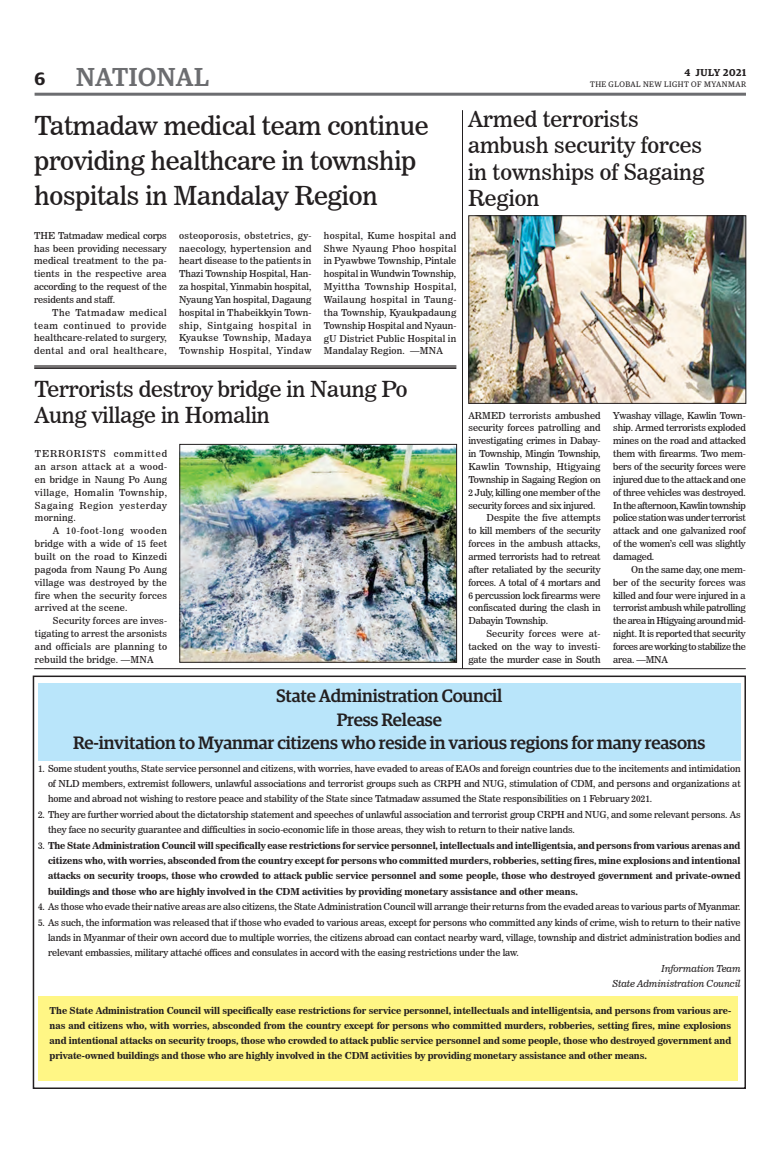
<style>
.page{position:relative;width:773px;height:1152px;background:#fff}
.page>*{position:absolute;margin:0;border:0;box-sizing:border-box;transform-origin:0 0}
._2_Clm_Head{font:26px/35.2px "News 706 BT Roman C";letter-spacing:-.01em;color:#231f20}
.t1{font:500 26px "Guardian Egyp";letter-spacing:.02em;color:#6c6d70}
._2_Clm_Head-2{font:22px/26.4px "News 706 BT Roman C";color:#231f20}
.Brief_Head{font:500 18px "Guardian Egyp";letter-spacing:-.01em;color:#231f20}
.t2{font:600 18px "Guardian Egyp";color:#231f20}
.t3{font:600 10px "Guardian Egyp";letter-spacing:.06em;color:#231f20}
._2nd_Body{font:9.5px/12.9px "News 706 BT Roman C";letter-spacing:.015em;color:#231f20;text-align:justify}
.Normal_Para{font:9.5px/12.9px "News 706 BT Roman C";letter-spacing:-.01em;color:#231f20;text-align:justify}
.Normal_Para-2{font:9.5px/15.4px "News 706 BT Bold C";letter-spacing:-.01em;color:#231f20;text-align:justify}
.Normal_Para-3{font:9.5px "News 706 BT Italic C";letter-spacing:-.01em;color:#231f20}
.t4{font:8px "Guardian Egyp";letter-spacing:.06em;color:#231f20}
.s1{font-family:"News 706 BT Roman C"}
</style>
<div class="page">
<hr style="left:35px;top:93px;width:711px;height:3px;background:#6c6d70">
<img style="left:182px;top:446px;width:272px;height:214px">
<div style="left:180px;top:444px;width:276px;height:218px;border:1px solid #231f20"></div>
<img style="left:470px;top:218px;width:274px;height:184px">
<div style="left:468px;top:216px;width:278px;height:188px;border:1px solid #231f20"></div>
<hr style="left:34px;top:366px;width:422px;height:1px;background:#231f20">
<hr style="left:34px;top:367px;width:422px;height:1px;background:#231f20">
<hr style="left:34px;top:368px;width:422px;height:1px;background:#231f20">
<hr style="left:462px;top:110px;width:1px;height:559px;background:#231f20">
<div style="left:38px;top:996px;width:700px;height:84px;background:#fff685"></div>
<div style="left:33px;top:676px;width:713px;height:413px;border:2px solid #231f20"></div>
<div style="left:38px;top:683px;width:702px;height:77px;background:#b9e5fa"></div>
<hr style="left:34px;top:668px;width:711px;height:1px;background:#231f20">
<h1 class="t1" style="left:76px;top:59px;width:134px">NATIONAL</h1>
<h3 class="t2" style="left:35px;top:65px;width:12px">6</h3>
<p class="t3" style="left:684px;top:65px;width:63px">4 JULY 2021</p>
<p class="t4" style="left:590px;top:79px;width:158px">THE GLOBAL NEW LIGHT OF MYANMAR</p>
<p class="_2_Clm_Head" style="left:35px;top:108px;width:396px">Tatmadaw medical team continue providing healthcare in township hospitals in Mandalay Region</p>
<p class="_2nd_Body" style="left:179px;top:229px;width:134px">osteoporosis, obstetrics, gy&shy;naecology, hypertension and heart disease to the patients in Thazi Township Hospital, Han&shy;za hospital, Yinmabin hospital, Nyaung Yan hospital, Dagaung hospital in Thabeikkyin Town&shy;ship, Sintgaing hospital in Kyaukse Township, Madaya Township Hospital, Yindaw</p>
<p class="_2nd_Body" style="left:324px;top:229px;width:134px">hospital, Kume hospital and Shwe Nyaung Phoo hospital in Pyawbwe Township, Pintale hospital in Wundwin Township, Myittha Township Hospital, Wailaung hospital in Taung&shy;tha Township, Kyaukpadaung Township Hospital and Nyaun&shy;gU District Public Hospital in Mandalay Region. —MNA</p>
<p class="Normal_Para" style="left:34px;top:229px;width:134px">THE Tatmadaw medical corps has been providing necessary medical treatment to the pa&shy;tients in the respective area according to the request of the residents and staff.</p>
<p class="_2nd_Body" style="left:34px;top:306px;width:134px;text-indent:18px">The Tatmadaw medical team continued to provide healthcare-related to surgery, dental and oral healthcare,</p>
<p class="_2_Clm_Head-2" style="left:35px;top:376px;width:374px">Terrorists destroy bridge in Naung Po<br>Aung village in Homalin</p>
<p class="Normal_Para" style="left:35px;top:447px;width:134px">TERRORISTS committed an arson attack at a wood&shy;en bridge in Naung Po Aung village, Homalin Township, Sagaing Region yesterday morning.</p>
<p class="_2nd_Body" style="left:35px;top:524px;width:134px;text-indent:18px">A 10-foot-long wooden bridge with a wide of 15 feet built on the road to Kinzedi pagoda from Naung Po Aung village was destroyed by the fire when the security forces arrived at the scene.</p>
<p class="_2nd_Body" style="left:35px;top:614px;width:134px;text-indent:18px">Security forces are inves&shy;tigating to arrest the arsonists and officials are planning to rebuild the bridge. —MNA</p>
<p class="_2_Clm_Head-2" style="left:468px;top:106px;width:238px">Armed terrorists ambush security forces in townships of Sagaing<br>Region</p>
<p class="Normal_Para" style="left:468px;top:409px;width:134px">ARMED terrorists ambushed security forces patrolling and investigating crimes in Dabay&shy;in Township, Mingin Township, Kawlin Township, Htigyaing Township in Sagaing Region on 2 July, killing one member of the security forces and six injured.</p>
<p class="_2nd_Body" style="left:468px;top:511px;width:134px;text-indent:18px">Despite the five attempts to kill members of the security forces in the ambush attacks, armed terrorists had to retreat after retaliated by the security forces. A total of 4 mortars and 6 percussion lock firearms were confiscated during the clash in Dabayin Township.</p>
<p class="_2nd_Body" style="left:468px;top:627px;width:134px;text-indent:18px">Security forces were at&shy;tacked on the way to investi&shy;gate the murder case in South</p>
<p class="_2nd_Body" style="left:613px;top:409px;width:134px">Ywashay village, Kawlin Town&shy;ship. Armed terrorists exploded mines on the road and attacked them with firearms. Two mem&shy;bers of the security forces were injured due to the attack and one of three vehicles was destroyed.<br>In the afternoon, Kawlin township police station was under terrorist attack and one galvanized roof of the women’s cell was slightly damaged.</p>
<p class="_2nd_Body" style="left:613px;top:563px;width:134px;text-indent:18px">On the same day, one mem&shy;ber of the security forces was killed and four were injured in a terrorist ambush while patrolling the area in Htigyaing around mid&shy;night. It is reported that security forces are working to stabilize the area. —MNA</p>
<p class="Brief_Head" style="left:276px;top:683px;width:228px">State Administration Council</p>
<p class="Brief_Head" style="left:337px;top:706px;width:107px">Press Release</p>
<p class="Brief_Head" style="left:73px;top:730px;width:634px">Re-invitation to Myanmar citizens who reside in various regions for many reasons</p>
<p class="Normal_Para" style="left:48px;top:760px;width:694px;line-height:15.4px;text-indent:-10px">1. Some student youths, State service personnel and citizens, with worries, have evaded to areas of EAOs and foreign countries due to the incitements and intimidation of NLD members, extremist followers, unlawful associations and terrorist groups such as CRPH and NUG, stimulation of CDM, and persons and organizations at home and abroad not wishing to restore peace and stability of the State since Tatmadaw assumed the State responsibilities on 1 February 2021.</p>
<p class="Normal_Para" style="left:48px;top:807px;width:694px;line-height:15.4px;text-indent:-10px">2. They are further worried about the dictatorship statement and speeches of unlawful association and terrorist group CRPH and NUG, and some relevant persons. As they face no security guarantee and difficulties in socio-economic life in those areas, they wish to return to their native lands.</p>
<p class="Normal_Para-2" style="left:48px;top:837px;width:694px;text-indent:-10px"><span class="s1">3.</span> The State Administration Council will specifically ease restrictions for service personnel, intellectuals and intelligentsia, and persons from various arenas and citizens who, with worries, absconded from the country except for persons who committed murders, robberies, setting fires, mine explosions and intentional attacks on security troops, those who crowded to attack public service personnel and some people, those who destroyed government and private-owned buildings and those who are highly involved in the CDM activities by providing monetary assistance and other means.</p>
<p class="Normal_Para" style="left:38px;top:900px;width:704px">4. As those who evade their native areas are also citizens, the State Administration Council will arrange their returns from the evaded areas to various parts of Myanmar.</p>
<p class="Normal_Para" style="left:48px;top:914px;width:694px;line-height:15.4px;text-indent:-10px">5. As such, the information was released that if those who evaded to various areas, except for persons who committed any kinds of crime, wish to return to their native lands in Myanmar of their own accord due to multiple worries, the citizens abroad can contact nearby ward, village, township and district administration bodies and relevant embassies, military attaché offices and consulates in accord with the easing restrictions under the law.</p>
<p class="Normal_Para-3" style="left:661px;top:963px;width:81px">Information Team</p>
<p class="Normal_Para-3" style="left:612px;top:978px;width:130px">State Administration Council</p>
<p class="Normal_Para-2" style="left:50px;top:1003px;width:683px;line-height:15px">The State Administration Council will specifically ease restrictions for service personnel, intellectuals and intelligentsia, and persons from various are&shy;nas and citizens who, with worries, absconded from the country except for persons who committed murders, robberies, setting fires, mine explosions and intentional attacks on security troops, those who crowded to attack public service personnel and some people, those who destroyed government and private-owned buildings and those who are highly involved in the CDM activities by providing monetary assistance and other means.</p>
</div>
